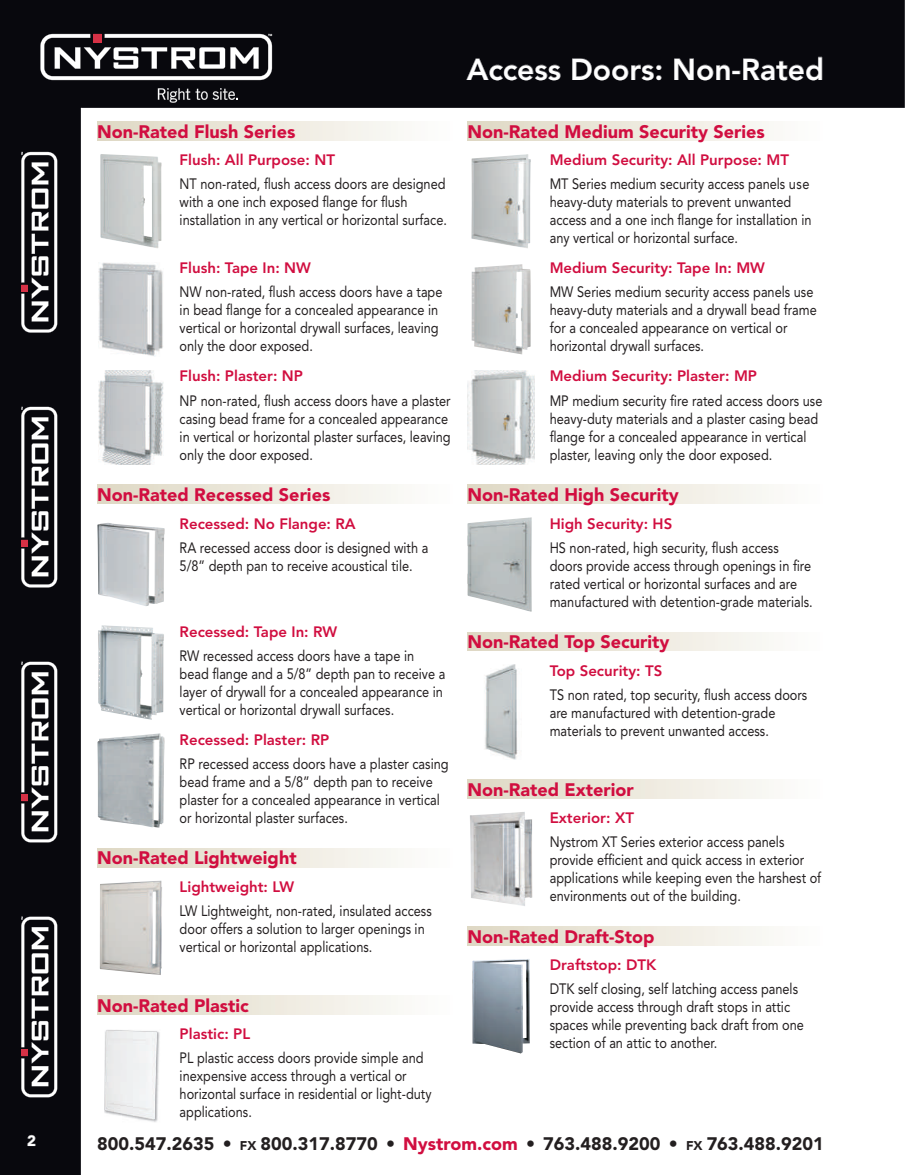
<style>
.page{position:relative;width:905px;height:1175px;background:#fff}
.page>*{position:absolute;margin:0;border:0;box-sizing:border-box;transform-origin:0 0}
.t1{font:800 30px "Avenir";color:#fff}
.t2{font:18px "Avenir Blac 1";color:#d10e40}
.t3{font:900 18px "Avenir";color:#231f20}
.t4{font:15px/18px "Avenir";color:#231f20;scale:.85 1}
.t5{font:15px "Avenir Blac 1";color:#fff}
.s1{font-weight:800;color:#d10e40}
.s2{font-size:12.6px}
.s3{font-family:"Avenir Blac 1";font-weight:400;color:#d10e40}
</style>
<div class="page">
<img style="left:100px;top:154px;width:62px;height:94px">
<img style="left:471px;top:154px;width:59px;height:94px">
<img style="left:98px;top:262px;width:65px;height:94px">
<img style="left:471px;top:264px;width:59px;height:90px">
<img style="left:99px;top:370px;width:64px;height:94px">
<img style="left:467px;top:370px;width:68px;height:94px">
<img style="left:97px;top:523px;width:68px;height:83px">
<svg style="left:531px;top:517px;width:1px;height:95px"></svg>
<img style="left:467px;top:517px;width:64px;height:95px">
<img style="left:98px;top:625px;width:66px;height:95px">
<img style="left:484px;top:664px;width:34px;height:95px">
<img style="left:97px;top:733px;width:68px;height:95px">
<img style="left:470px;top:812px;width:62px;height:94px">
<img style="left:100px;top:880px;width:62px;height:95px">
<img style="left:472px;top:959px;width:57px;height:94px">
<img style="left:104px;top:1031px;width:56px;height:91px">
<img style="left:105px;top:1030px;width:52px;height:89px">
<div style="left:0;top:0;width:81px;height:1174px;background:#08080d"></div>
<svg style="left:28px;top:1134px;width:7px;height:12px"></svg>
<div style="left:81px;top:0;width:823px;height:108px;background:#08080d"></div>
<svg style="left:466px;top:58px;width:94px;height:22px;background:#101015"></svg>
<svg style="left:572px;top:58px;width:89px;height:22px;background:#101015"></svg>
<svg style="left:674px;top:57px;width:148px;height:23px;background:#101015"></svg>
<svg style="left:158px;top:88px;width:80px;height:15px"></svg>
<svg style="left:40px;top:34px;width:232px;height:46px"></svg>
<svg style="left:21px;top:916px;width:36px;height:181px"></svg>
<svg style="left:21px;top:661px;width:36px;height:181px"></svg>
<svg style="left:21px;top:407px;width:36px;height:180px"></svg>
<svg style="left:21px;top:152px;width:36px;height:181px"></svg>
<div style="left:97px;top:122px;width:357px;height:18px;background:linear-gradient(to right,#ded7c3,#fefefd)"></div>
<div style="left:97px;top:485px;width:357px;height:19px;background:linear-gradient(to right,#ded7c3,#fefefd)"></div>
<div style="left:97px;top:848px;width:357px;height:19px;background:linear-gradient(to right,#ded7c3,#fefefd)"></div>
<div style="left:97px;top:995px;width:357px;height:19px;background:linear-gradient(to right,#ded7c3,#fefefd)"></div>
<div style="left:467px;top:122px;width:357px;height:18px;background:linear-gradient(to right,#ded7c3,#fefefd)"></div>
<div style="left:467px;top:485px;width:357px;height:19px;background:linear-gradient(to right,#ded7c3,#fefefd)"></div>
<div style="left:467px;top:632px;width:357px;height:19px;background:linear-gradient(to right,#ded7c3,#fefefd)"></div>
<div style="left:467px;top:779px;width:357px;height:19px;background:linear-gradient(to right,#ded7c3,#fefefd)"></div>
<div style="left:467px;top:926px;width:357px;height:19px;background:linear-gradient(to right,#ded7c3,#fefefd)"></div>
<p class="t1" style="left:466px;top:51px;width:359px">Access Doors: Non-Rated</p>
<p class="t2" style="left:97px;top:121px;width:199px">Non-Rated Flush Series</p>
<p class="t4" style="left:180px;top:148px;width:314px;line-height:24px"><span class="s1">Flush: All Purpose: NT<br></span>NT non-rated, flush access doors are designed</p>
<p class="t4" style="left:180px;top:193px;width:316px">with a one inch exposed flange for flush installation in any vertical or horizontal surface.</p>
<p class="t4" style="left:180px;top:256px;width:311px;line-height:24px"><span class="s1">Flush: Tape In: NW<br></span>NW non-rated, flush access doors have a tape</p>
<p class="t4" style="left:180px;top:301px;width:306px;text-align:justify">in bead flange for a concealed appearance in vertical or horizontal drywall surfaces, leaving only the door exposed.</p>
<p class="t4" style="left:180px;top:364px;width:320px;line-height:24px"><span class="s1">Flush: Plaster: NP<br></span>NP non-rated, flush access doors have a plaster</p>
<p class="t4" style="left:180px;top:409px;width:320px">casing bead frame for a concealed appearance in vertical or horizontal plaster surfaces, leaving only the door exposed.</p>
<p class="t2" style="left:97px;top:484px;width:234px">Non-Rated Recessed Series</p>
<p class="t4" style="left:180px;top:511px;width:294px;line-height:24px"><span class="s1">Recessed: No Flange: RA<br></span>RA recessed access door is designed with a</p>
<p class="t4" style="left:180px;top:556px;width:276px">5/8” depth pan to receive acoustical tile.</p>
<p class="t2" style="left:467px;top:121px;width:299px">Non-Rated Medium Security Series</p>
<p class="t4" style="left:549px;top:148px;width:307px;line-height:24px"><span class="s1">Medium Security: All Purpose: MT<br></span>MT Series medium security access panels use</p>
<p class="t4" style="left:549px;top:193px;width:309px">heavy-duty materials to prevent unwanted access and a one inch flange for installation in any vertical or horizontal surface.</p>
<p class="t4" style="left:549px;top:256px;width:312px;line-height:24px"><span class="s1">Medium Security: Tape In: MW<br></span>MW Series medium security access panels use</p>
<p class="t4" style="left:549px;top:301px;width:316px">heavy-duty materials and a drywall bead frame for a concealed appearance on vertical or horizontal drywall surfaces.</p>
<p class="t4" style="left:549px;top:364px;width:322px;line-height:24px"><span class="s1">Medium Security: Plaster: MP<br></span>MP medium security fire rated access doors use</p>
<p class="t4" style="left:549px;top:409px;width:317px">heavy-duty materials and a plaster casing bead flange for a concealed appearance in vertical plaster, leaving only the door exposed.</p>
<p class="t2" style="left:467px;top:484px;width:213px">Non-Rated High Security</p>
<p class="t4" style="left:549px;top:511px;width:271px;line-height:24px"><span class="s1">High Security: HS<br></span>HS non-rated, high security, flush access</p>
<p class="t4" style="left:549px;top:556px;width:311px">doors provide access through openings in fire rated vertical or horizontal surfaces and are manufactured with detention-grade materials.</p>
<p class="t4" style="left:180px;top:619px;width:277px;line-height:24px"><span class="s1">Recessed: Tape In: RW<br></span>RW recessed access doors have a tape in</p>
<p class="t4" style="left:180px;top:664px;width:314px">bead flange and a 5/8” depth pan to receive a layer of drywall for a concealed appearance in vertical or horizontal drywall surfaces.</p>
<p class="t4" style="left:549px;top:658px;width:304px;line-height:24px"><span class="s1">Top Security: TS<br></span>TS non rated, top security, flush access doors</p>
<p class="t2" style="left:467px;top:631px;width:203px">Non-Rated Top Security</p>
<p class="t4" style="left:549px;top:703px;width:267px">are manufactured with detention-grade materials to prevent unwanted access.</p>
<p class="t4" style="left:180px;top:727px;width:318px;line-height:24px"><span class="s1">Recessed: Plaster: RP<br></span>RP recessed access doors have a plaster casing</p>
<p class="t4" style="left:180px;top:772px;width:308px">bead frame and a 5/8” depth pan to receive plaster for a concealed appearance in vertical or horizontal plaster surfaces.</p>
<p class="t2" style="left:467px;top:778px;width:168px">Non-Rated Exterior</p>
<p class="t4" style="left:549px;top:806px;width:277px;line-height:24px"><span class="s1">Exterior: XT<br></span>Nystrom XT Series exterior access panels</p>
<p class="t4" style="left:549px;top:851px;width:321px">provide efficient and quick access in exterior applications while keeping even the harshest of environments out of the building.</p>
<p class="t2" style="left:97px;top:847px;width:201px">Non-Rated Lightweight</p>
<p class="t4" style="left:180px;top:874px;width:298px;line-height:24px"><span class="s1">Lightweight: LW<br></span>LW Lightweight, non-rated, insulated access</p>
<p class="t4" style="left:180px;top:919px;width:290px">door offers a solution to larger openings in vertical or horizontal applications.</p>
<p class="t2" style="left:467px;top:925px;width:188px">Non-Rated Draft-Stop</p>
<p class="t2" style="left:97px;top:994px;width:153px">Non-Rated Plastic</p>
<p class="t4" style="left:180px;top:1022px;width:289px;line-height:24px"><span class="s1">Plastic: PL<br></span>PL plastic access doors provide simple and</p>
<p class="t4" style="left:180px;top:1067px;width:298px">inexpensive access through a vertical or horizontal surface in residential or light-duty applications.</p>
<p class="t4" style="left:549px;top:953px;width:294px;line-height:24px"><span class="s1">Draftstop: DTK<br></span>DTK self closing, self latching access panels</p>
<p class="t4" style="left:549px;top:998px;width:301px">provide access through draft stops in attic spaces while preventing back draft from one section of an attic to another.</p>
<p class="t5" style="left:27px;top:1131px;width:10px">2</p>
<p class="t3" style="left:97px;top:1133px;width:728px">800.547.2635 • <span class="s2">FX</span> 800.317.8770 • <span class="s3">Nystrom.com</span> • 763.488.9200 • <span class="s2">FX</span> 763.488.9201</p>
</div>
